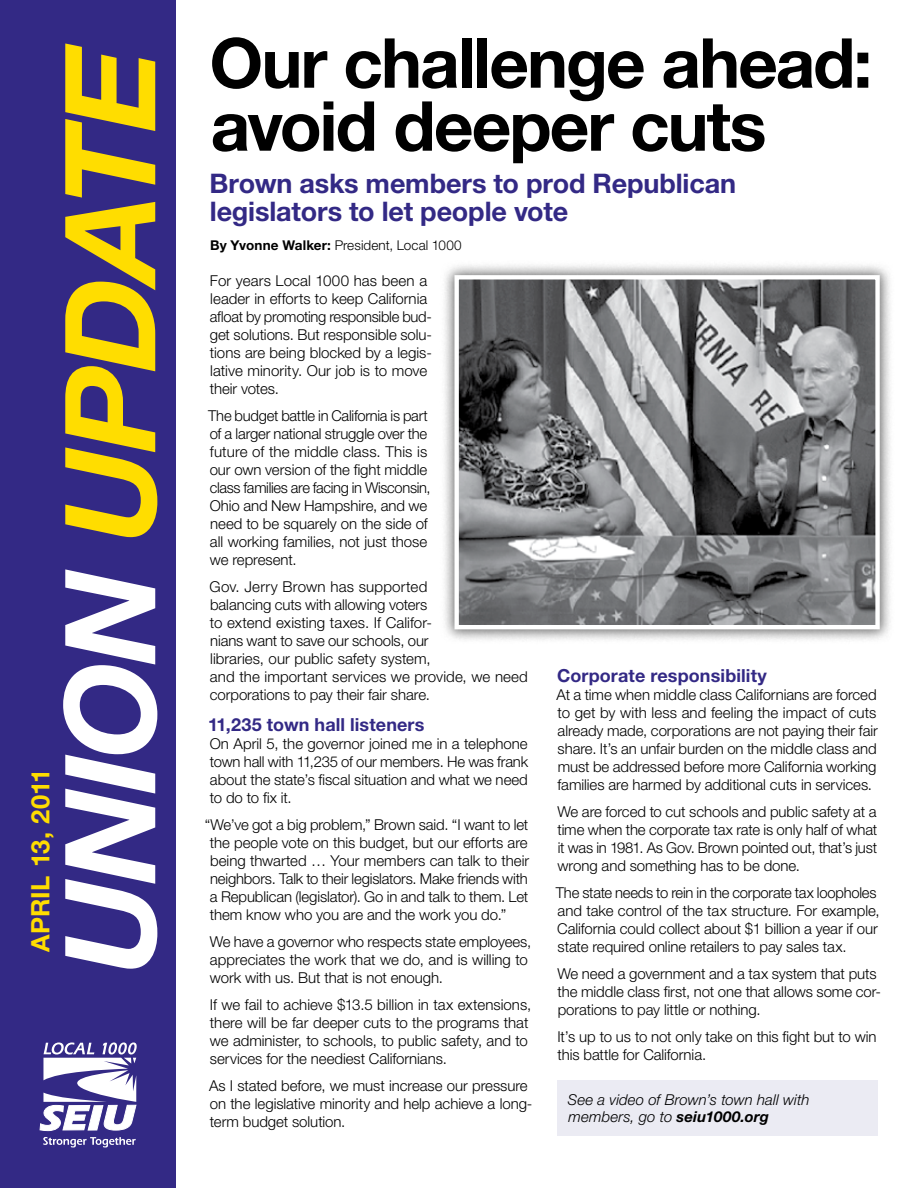
<style>
.page{position:relative;width:918px;height:1188px;background:#fff}
.page>*{position:absolute;margin:0;border:0;box-sizing:border-box;transform-origin:0 0}
.headline_42{font:700 69px/63px "Helvetica Neue";letter-spacing:-.03em;color:#000}
.subhead_16pt{font:700 27px/28.5px "Helvetica Neue";letter-spacing:-.005em;color:#332985}
.DATE_FRONT_PAGE{font:700 25.5px "Helvetica Neue";letter-spacing:-.015em;color:#fd0}
.subhead_12pt{font:700 18px "Helvetica Neue";letter-spacing:.005em;color:#332985}
.body__master{font:700 18px "Helvetica Neue";letter-spacing:.005em;color:#332985}
.body__master-2{font:300 15px/18px "Helvetica Neue";letter-spacing:-.005em;color:#000}
.subhead_10_black{font:italic 300 15px/16.5px "Helvetica Neue";letter-spacing:.005em;color:#000}
.byline_story_no_rule{font:300 13.5px "Helvetica Neue";letter-spacing:.005em;color:#000}
.s1{font-weight:700}
</style>
<div class="page">
<div style="left:0;top:0;width:176px;height:1188px;background:#332985"></div>
<svg style="left:40px;top:1043px;width:97px;height:88px"></svg>
<svg style="left:43px;top:1137px;width:93px;height:11px"></svg>
<svg style="left:65px;top:43px;width:92px;height:494px"></svg>
<svg style="left:63px;top:569px;width:94px;height:400px"></svg>
<div style="left:557px;top:1080px;width:321px;height:55px;background:#ebebf3"></div>
<div style="left:442px;top:263px;width:450px;height:379px;background:#000;opacity:.35"></div>
<img style="left:459px;top:280px;width:416px;height:344px">
<div style="left:454px;top:275px;width:426px;height:354px;border:4px solid #fff"></div>
<p class="DATE_FRONT_PAGE" style="left:25px;top:952px;width:184px;rotate:-90deg">APRIL 13, 2011</p>
<p class="headline_42" style="left:209px;top:30px;width:664px">Our challenge ahead: avoid deeper cuts</p>
<p class="subhead_16pt" style="left:210px;top:168px;width:528px">Brown asks members to prod Republican legislators to let people vote</p>
<p class="byline_story_no_rule" style="left:210px;top:237px;width:253px"><span class="s1">By Yvonne Walker:</span> President, Local 1000</p>
<p class="body__master-2" style="left:210px;top:271px;width:224px">For years Local 1000 has been a leader in efforts to keep California afloat by promoting responsible bud&shy;get solutions. But responsible solu&shy;tions are being blocked by a legis&shy;lative minority. Our job is to move their votes.</p>
<p class="body__master-2" style="left:208px;top:406px;width:224px">The budget battle in California is part of a larger national struggle over the future of the middle class. This is our own version of the fight middle class families are facing in Wisconsin, Ohio and New Hampshire, and we need to be squarely on the side of all working families, not just those we represent.</p>
<p class="body__master-2" style="left:210px;top:577px;width:320px">Gov. Jerry Brown has supported<br>balancing cuts with allowing voters<br>to extend existing taxes. If Califor-<br>nians want to save our schools, our<br>libraries, our public safety system,<br>and the important services we provide, we need corporations to pay their fair share.</p>
<p class="subhead_12pt" style="left:208px;top:714px;width:218px">11,235 town hall listeners</p>
<p class="body__master-2" style="left:210px;top:735px;width:320px;text-align:justify">On April 5, the governor joined me in a telephone town hall with 11,235 of our members. He was frank about the state’s fiscal situation and what we need to do to fix it.</p>
<p class="body__master-2" style="left:210px;top:816px;width:321px;text-align:justify;text-indent:-5px">“We’ve got a big problem,” Brown said. “I want to let the people vote on this budget, but our efforts are being thwarted … Your members can talk to their neighbors. Talk to their legislators. Make friends with a Republican (legislator). Go in and talk to them. Let them know who you are and the work you do.”</p>
<p class="body__master-2" style="left:210px;top:933px;width:323px">We have a governor who respects state employees, appreciates the work that we do, and is willing to work with us. But that is not enough.</p>
<p class="body__master-2" style="left:210px;top:996px;width:323px">If we fail to achieve $13.5 billion in tax extensions, there will be far deeper cuts to the programs that we administer, to schools, to public safety, and to services for the neediest Californians.</p>
<p class="body__master-2" style="left:209px;top:1077px;width:325px">As I stated before, we must increase our pressure on the legislative minority and help achieve a long&shy;term budget solution.</p>
<p class="body__master" style="left:557px;top:664px;width:211px">Corporate responsibility</p>
<p class="body__master-2" style="left:557px;top:685px;width:323px;text-align:justify">At a time when middle class Californians are forced to get by with less and feeling the impact of cuts already made, corporations are not paying their fair share. It’s an unfair burden on the middle class and must be addressed before more California working families are harmed by additional cuts in services.</p>
<p class="body__master-2" style="left:557px;top:802px;width:321px;text-align:justify">We are forced to cut schools and public safety at a time when the corporate tax rate is only half of what it was in 1981. As Gov. Brown pointed out, that’s just wrong and something has to be done.</p>
<p class="body__master-2" style="left:556px;top:883px;width:325px">The state needs to rein in the corporate tax loopholes and take control of the tax structure. For example, California could collect about $1 billion a year if our state required online retailers to pay sales tax.</p>
<p class="body__master-2" style="left:557px;top:964px;width:325px">We need a government and a tax system that puts the middle class first, not one that allows some cor&shy;porations to pay little or nothing.</p>
<p class="body__master-2" style="left:558px;top:1027px;width:321px">It’s up to us to not only take on this fight but to win this battle for California.</p>
<p class="subhead_10_black" style="left:568px;top:1092px;width:243px">See a video of Brown’s town hall with members, go to <span class="s1">seiu1000.org</span></p>
</div>
